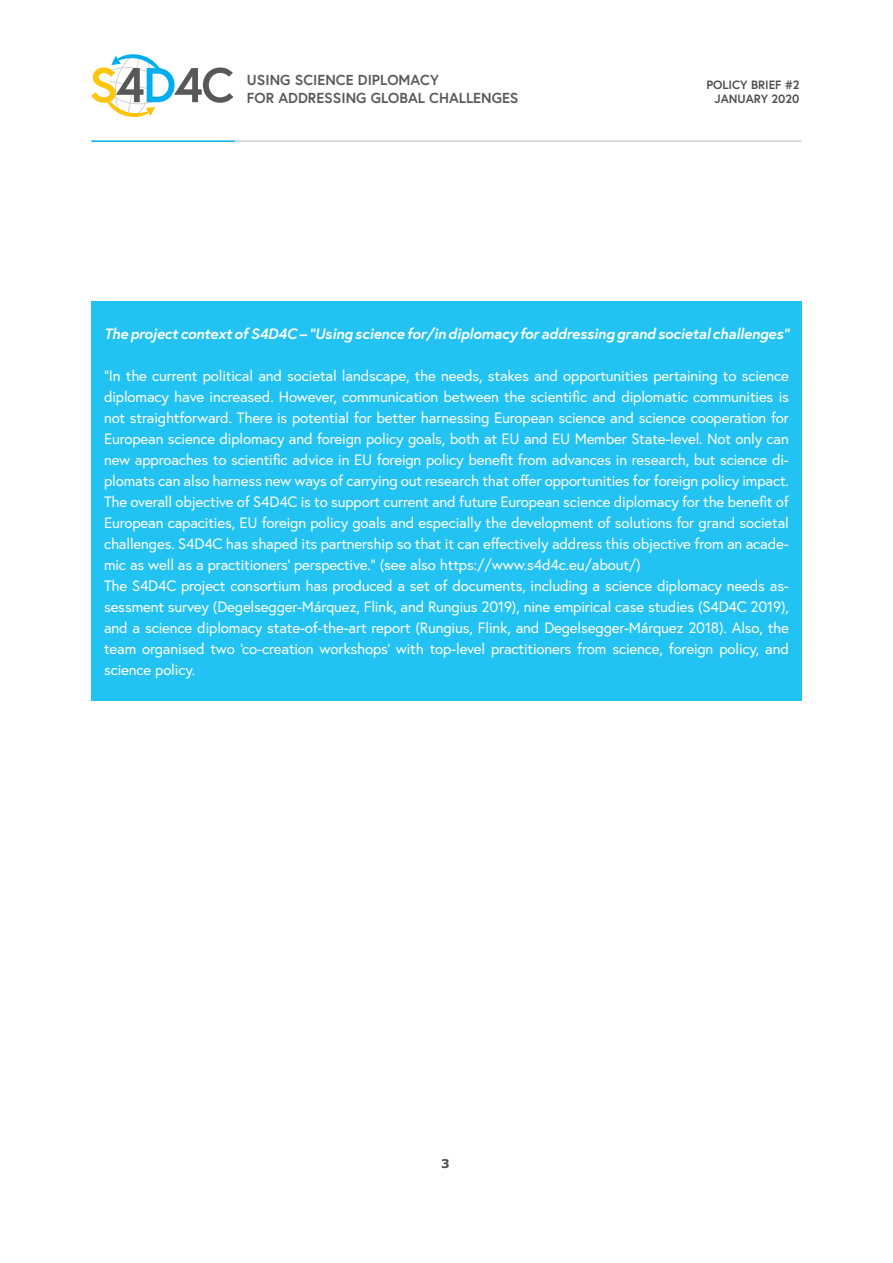
<style>
.page{position:relative;width:893px;height:1263px;background:#fff}
.page>*{position:absolute;margin:0;border:0;box-sizing:border-box;transform-origin:0 0}
.t1{font:15px/21px "Europa";letter-spacing:-.01em;color:#fff;text-align:justify}
.t2{font:italic 700 15px "Europa";letter-spacing:-.01em;color:#fff}
.t3{font:700 14.4px/17.4px "Europa";color:#57585a}
.t4{font:700 12px/14.4px "Europa";color:#4b4c4d;text-align:right}
.t5{font:700 12px "Verdana";color:#4b4c4d}
</style>
<div class="page">
<hr style="left:91px;top:140px;width:144px;height:2px;background:#00aeef">
<hr style="left:235px;top:140px;width:567px;height:2px;background:#d1d2d4">
<svg style="left:91px;top:54px;width:142px;height:63px"></svg>
<div style="left:91px;top:301px;width:711px;height:400px;background:#22c2f3"></div>
<p class="t3" style="left:247px;top:71px;width:273px">USING SCIENCE DIPLOMACY<br>FOR ADDRESSING GLOBAL CHALLENGES</p>
<p class="t4" style="left:706px;top:77px;width:94px">POLICY BRIEF #2<br>JANUARY 2020</p>
<p class="t2" style="left:104px;top:323px;width:686px">The project context of S4D4C – “Using science for/in diplomacy for addressing grand societal challenges”</p>
<p class="t1" style="left:104px;top:365px;width:686px">“In the current political and societal landscape, the needs, stakes and opportunities pertaining to science diplomacy have increased. However, communication between the scientific and diplomatic communities is not straightforward. There is potential for better harnessing European science and science cooperation for European science diplomacy and foreign policy goals, both at EU and EU Member State-level. Not only can new approaches to scientific advice in EU foreign policy benefit from advances in research, but science di&shy;plomats can also harness new ways of carrying out research that offer opportunities for foreign policy impact.</p>
<p class="t1" style="left:104px;top:491px;width:686px">The overall objective of S4D4C is to support current and future European science diplomacy for the benefit of European capacities, EU foreign policy goals and especially the development of solutions for grand societal challenges. S4D4C has shaped its partnership so that it can effectively address this objective from an acade&shy;mic as well as a practitioners‘ perspective.” (see also https://www.s4d4c.eu/about/)</p>
<p class="t1" style="left:104px;top:575px;width:686px">The S4D4C project consortium has produced a set of documents, including a science diplomacy needs as&shy;sessment survey (Degelsegger-Márquez, Flink, and Rungius 2019), nine empirical case studies (S4D4C 2019), and a science diplomacy state-of-the-art report (Rungius, Flink, and Degelsegger-Márquez 2018). Also, the team organised two ‘co-creation workshops’ with top-level practitioners from science, foreign policy, and science policy.</p>
<p class="t5" style="left:441px;top:1155px;width:10px">3</p>
</div>
